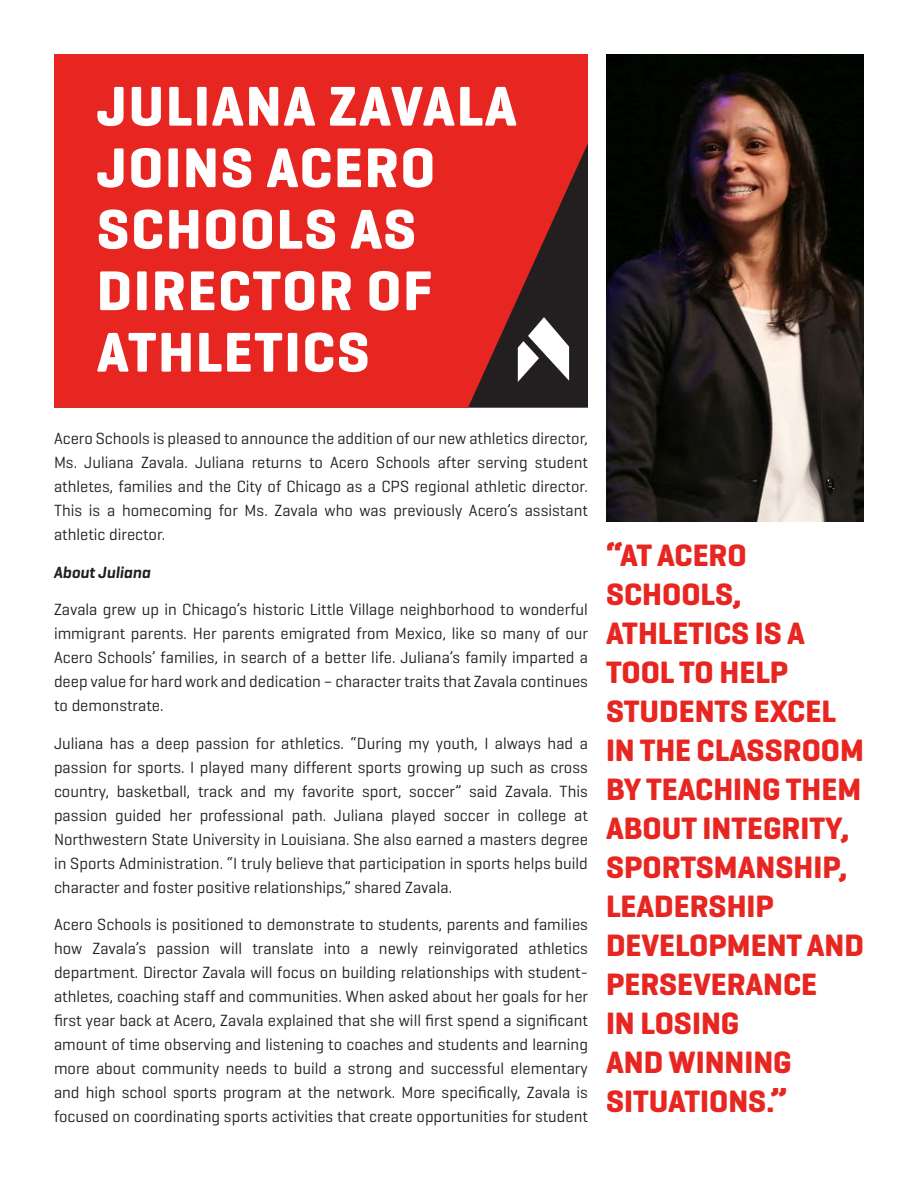
<style>
.page{position:relative;width:918px;height:1188px;background:#fff}
.page>*{position:absolute;margin:0;border:0;box-sizing:border-box;transform-origin:0 0}
.t1{font:700 57px/61.5px "Geogrotesque";letter-spacing:.03em;color:#fff}
.t2{font:700 31.5px/39px "Geogrotesque";color:#e72621}
.t3{font:16.5px/24px "Geogrotesque";color:#231f20;text-align:justify}
.t4{font:italic 600 16.5px "Geogrotesque";color:#231f20}
</style>
<div class="page">
<svg style="left:54px;top:54px;width:534px;height:354px;background:#d92521"></svg>
<img style="left:606px;top:54px;width:258px;height:467px">
<svg style="left:518px;top:317px;width:51px;height:65px"></svg>
<p class="t1" style="left:97px;top:75px;width:422px">JULIANA ZAVALA<br>JOINS ACERO<br>SCHOOLS AS<br>DIRECTOR OF<br>ATHLETICS</p>
<p class="t3" style="left:54px;top:426px;width:536px">Acero Schools is pleased to announce the addition of our new athletics director, Ms. Juliana Zavala. Juliana returns to Acero Schools after serving student athletes, families and the City of Chicago as a CPS regional athletic director.<br>This is a homecoming for Ms. Zavala who was previously Acero’s assistant athletic director.</p>
<p class="t4" style="left:54px;top:562px;width:98px">About Juliana</p>
<p class="t3" style="left:54px;top:597px;width:536px">Zavala grew up in Chicago’s historic Little Village neighborhood to wonderful immigrant parents. Her parents emigrated from Mexico, like so many of our Acero Schools’ families, in search of a better life. Juliana’s family imparted a deep value for hard work and dedication – character traits that Zavala continues to demonstrate.</p>
<p class="t3" style="left:54px;top:731px;width:536px">Juliana has a deep passion for athletics. “During my youth, I always had a passion for sports. I played many different sports growing up such as cross country, basketball, track and my favorite sport, soccer” said Zavala. This passion guided her professional path. Juliana played soccer in college at Northwestern State University in Louisiana. She also earned a masters degree in Sports Administration. “I truly believe that participation in sports helps build character and foster positive relationships,” shared Zavala.</p>
<p class="t3" style="left:54px;top:912px;width:536px">Acero Schools is positioned to demonstrate to students, parents and families how Zavala’s passion will translate into a newly reinvigorated athletics department. Director Zavala will focus on building relationships with student&shy;athletes, coaching staff and communities. When asked about her goals for her first year back at Acero, Zavala explained that she will first spend a significant amount of time observing and listening to coaches and students and learning more about community needs to build a strong and successful elementary and high school sports program at the network. More specifically, Zavala is focused on coordinating sports activities that create opportunities for student</p>
<p class="t2" style="left:606px;top:536px;width:260px">“AT ACERO<br>SCHOOLS,<br>ATHLETICS IS A<br>TOOL TO HELP<br>STUDENTS EXCEL<br>IN THE CLASSROOM<br>BY TEACHING THEM<br>ABOUT INTEGRITY,<br>SPORTSMANSHIP,<br>LEADERSHIP<br>DEVELOPMENT AND<br>PERSEVERANCE<br>IN LOSING<br>AND WINNING<br>SITUATIONS.”</p>
</div>
